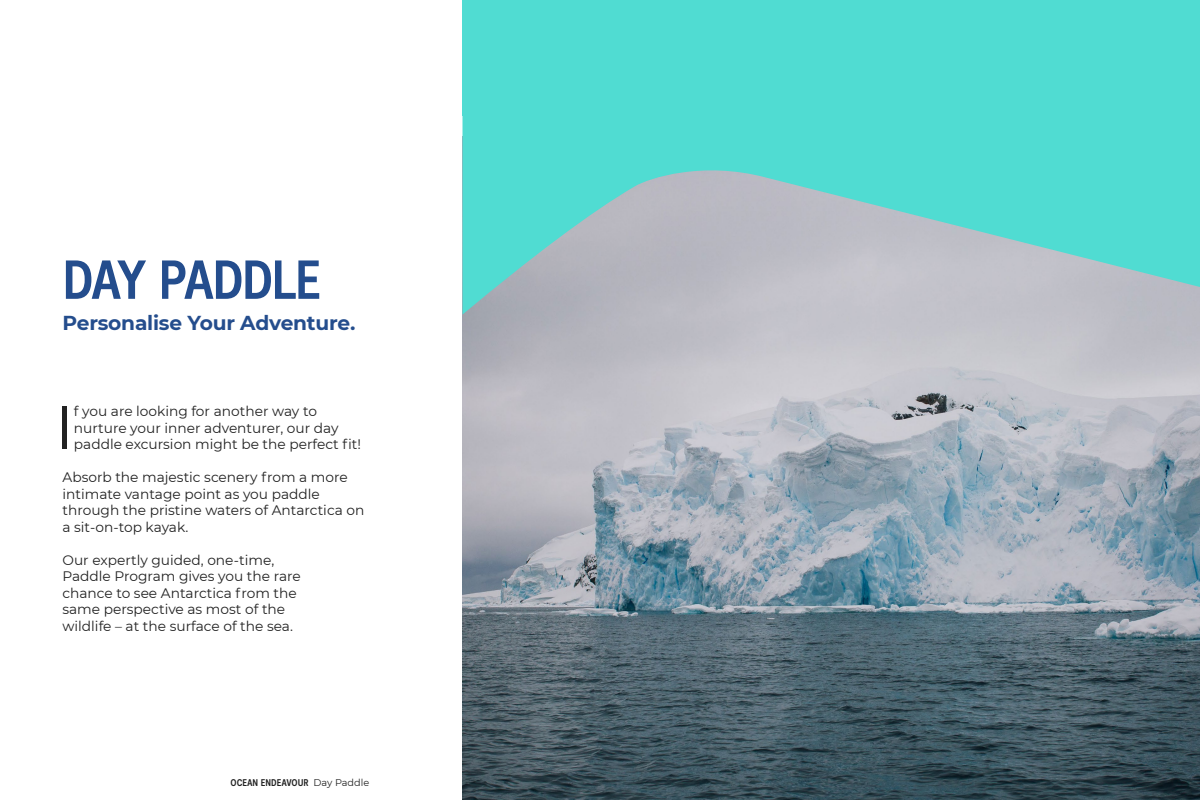
<style>
.page{position:relative;width:1200px;height:800px;background:#fff}
.page>*{position:absolute;margin:0;border:0;box-sizing:border-box;transform-origin:0 0}
.t1{font:60.88px "Montserrat";color:#222}
.t2{font:700 condensed 54.75px "Moderat";letter-spacing:-.04em;color:#244d8d}
.t3{font:700 20.12px "Montserrat";letter-spacing:-.01em;color:#244d8d}
.t4{font:13.75px/16.5px "Montserrat";color:#222}
.t5{font:700 condensed 9.75px "Moderat";letter-spacing:-.005em;color:#222}
.s1{font-family:"Montserrat";font-weight:400;font-stretch:normal}
</style>
<div class="page">
<img style="left:462px;top:315px;width:738px;height:485px">
<svg style="left:462px;top:116px;width:738px;height:199px;background:#81cccb"></svg>
<div style="left:462px;top:0;width:738px;height:116px;background:#50dcd2"></div>
<h2 class="t2" style="left:62px;top:248px;width:260px">DAY PADDLE</h2>
<h3 class="t3" style="left:62px;top:309px;width:294px">Personalise Your Adventure.</h3>
<h1 class="t1" style="left:56px;top:386px;width:20px">I</h1>
<p class="t4" style="left:74px;top:403px;width:289px">f you are looking for another way to nurture your inner adventurer, our day paddle excursion might be the perfect fit!</p>
<p class="t4" style="left:62px;top:469px;width:303px">Absorb the majestic scenery from a more intimate vantage point as you paddle through the pristine waters of Antarctica on a sit-on-top kayak.</p>
<p class="t4" style="left:62px;top:551px;width:240px">Our expertly guided, one-time,<br>Paddle Program gives you the rare chance to see Antarctica from the same perspective as most of the wildlife – at the surface of the sea.</p>
<p class="t5" style="left:231px;top:777px;width:140px">OCEAN ENDEAVOUR <span class="s1">Day Paddle</span></p>
</div>
